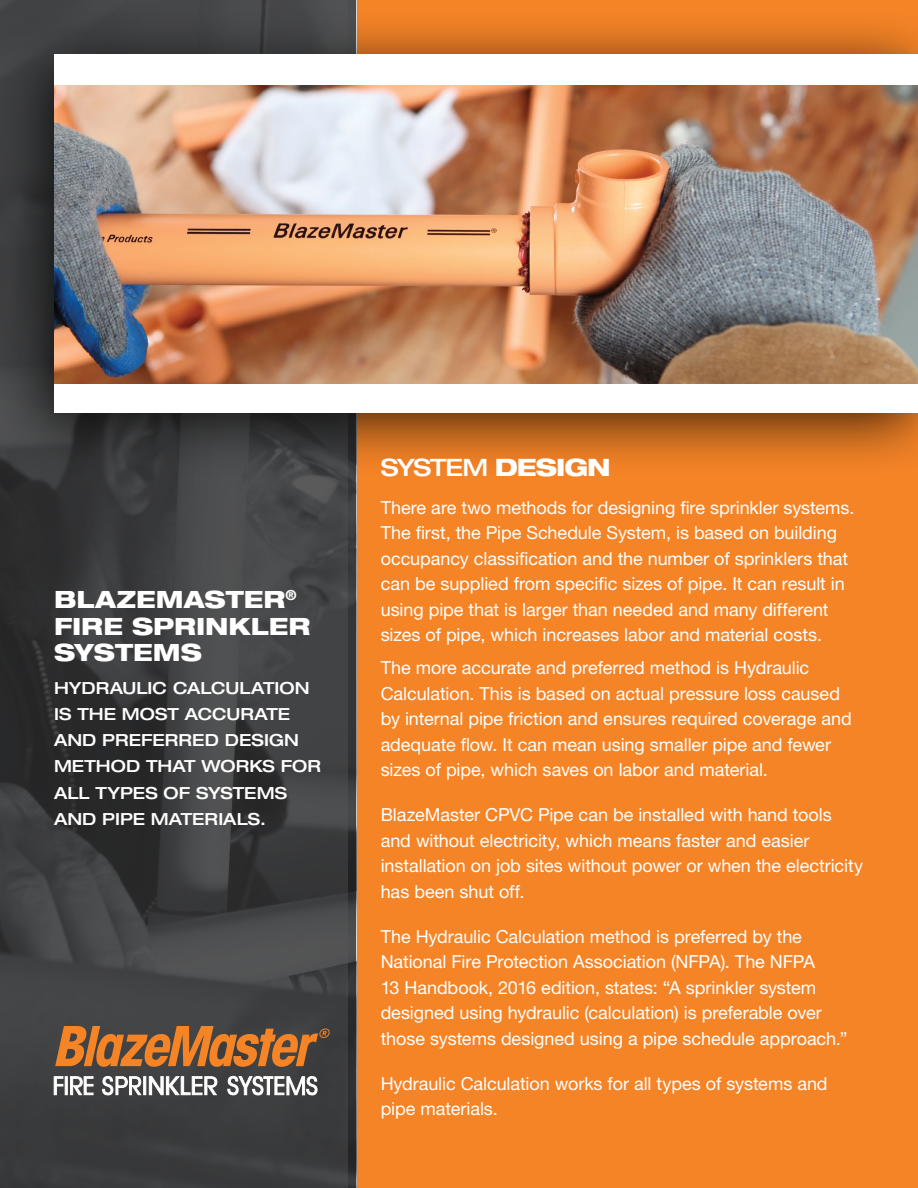
<style>
.page{position:relative;width:918px;height:1188px;background:#f58427}
.page>*{position:absolute;margin:0;border:0;box-sizing:border-box;transform-origin:0 0}
.t1{font:500 expanded 24px "Helvetica Neue LT Pro";letter-spacing:-.045em;color:#fff}
.t2{font:800 expanded 23.85px/26.2px "Helvetica Neue LT Pro";color:#fff}
.t3{font:18px/25.5px "Helvetica Neue LT Pro";letter-spacing:-.005em;color:#fff}
.t4{font:500 expanded 16.65px/26.1px "Helvetica Neue LT Pro";letter-spacing:.005em;color:#fff}
.s1{font-weight:800}
</style>
<div class="page">
<svg style="left:0;top:0;width:348px;height:1188px;background:#3c3c3e"></svg>
<div style="left:0;top:9px;width:918px;height:469px;background:#000;opacity:.75"></div>
<div style="left:54px;top:54px;width:864px;height:359px;background:#fff"></div>
<img style="left:54px;top:85px;width:864px;height:298px">
<svg style="left:55px;top:1026px;width:276px;height:41px"></svg>
<svg style="left:54px;top:1076px;width:9px;height:19px"></svg>
<div style="left:65px;top:1076px;width:3px;height:19px;background:#fff;border:1px solid #fff"></div>
<svg style="left:70px;top:1076px;width:23px;height:19px"></svg>
<div style="left:143px;top:1076px;width:3px;height:19px;background:#fff;border:1px solid #fff"></div>
<svg style="left:149px;top:1076px;width:68px;height:19px"></svg>
<svg style="left:227px;top:1076px;width:91px;height:19px;background:#9b9c9c"></svg>
<svg style="left:102px;top:1076px;width:39px;height:19px"></svg>
<h2 class="t2" style="left:54px;top:586px;width:258px">BLAZEMASTER<sup>®<br></sup>FIRE SPRINKLER<br>SYSTEMS</h2>
<p class="t4" style="left:54px;top:675px;width:269px">HYDRAULIC CALCULATION<br>IS THE MOST ACCURATE<br>AND PREFERRED DESIGN<br>METHOD THAT WORKS FOR<br>ALL TYPES OF SYSTEMS<br>AND PIPE MATERIALS.</p>
<h1 class="t1" style="left:381px;top:453px;width:232px">SYSTEM <span class="s1">DESIGN</span></h1>
<p class="t3" style="left:381px;top:494px;width:475px">There are two methods for designing fire sprinkler systems.<br>The first, the Pipe Schedule System, is based on building occupancy classification and the number of sprinklers that can be supplied from specific sizes of pipe. It can result in using pipe that is larger than needed and many different sizes of pipe, which increases labor and material costs.</p>
<p class="t3" style="left:381px;top:655px;width:472px">The more accurate and preferred method is Hydraulic Calculation. This is based on actual pressure loss caused by internal pipe friction and ensures required coverage and adequate flow. It can mean using smaller pipe and fewer sizes of pipe, which saves on labor and material.</p>
<p class="t3" style="left:381px;top:802px;width:484px">BlazeMaster CPVC Pipe can be installed with hand tools and without electricity, which means faster and easier installation on job sites without power or when the electricity has been shut off.</p>
<p class="t3" style="left:381px;top:923px;width:468px">The Hydraulic Calculation method is preferred by the National Fire Protection Association (NFPA). The NFPA<br>13 Handbook, 2016 edition, states: “A sprinkler system designed using hydraulic (calculation) is preferable over those systems designed using a pipe schedule approach.”</p>
<p class="t3" style="left:381px;top:1070px;width:448px">Hydraulic Calculation works for all types of systems and pipe materials.</p>
</div>
